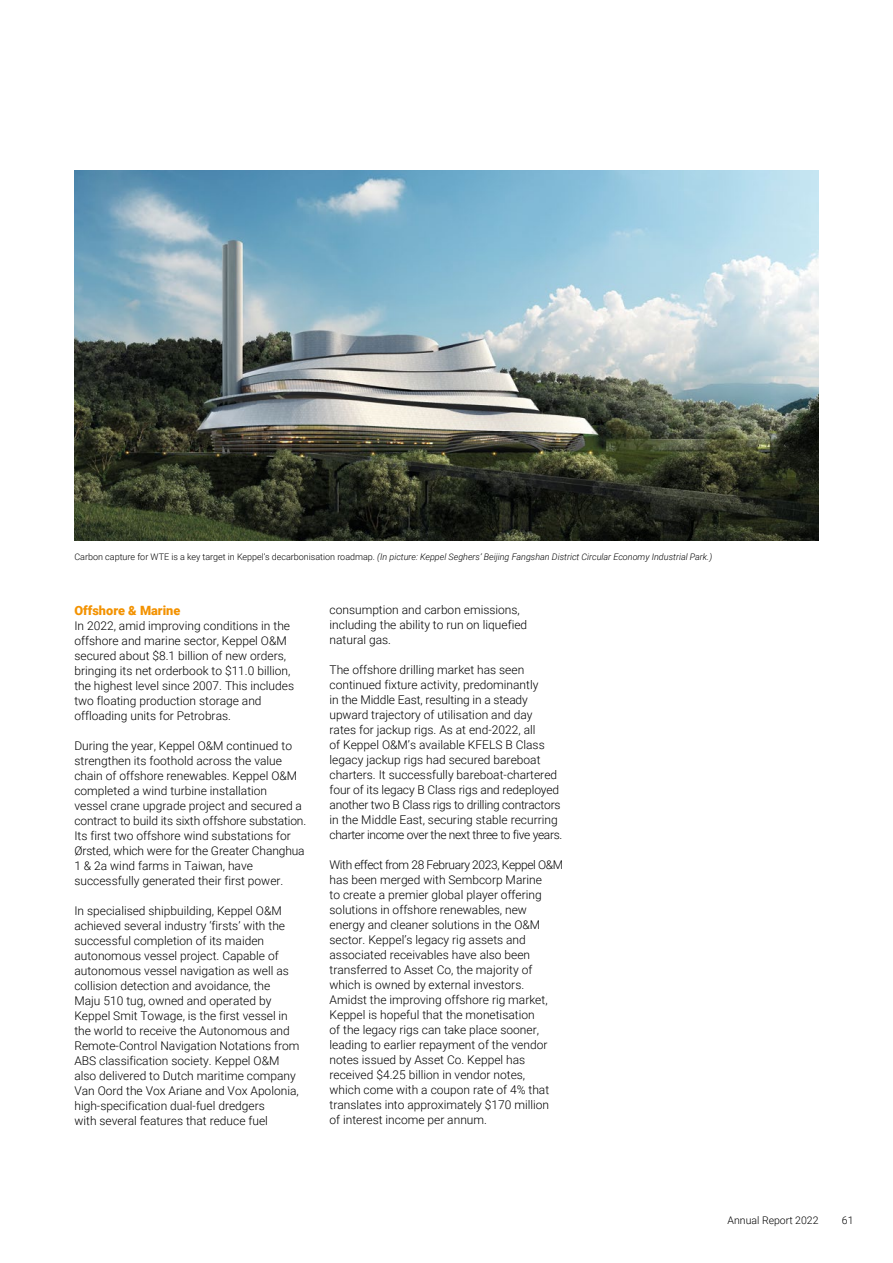
<style>
.page{position:relative;width:893px;height:1263px;background:#fff}
.page>*{position:absolute;margin:0;border:0;box-sizing:border-box;transform-origin:0 0}
.t1{font:900 12.75px "Roboto";color:#f39200}
.t2{font:300 12px/15px "Roboto";color:#000}
.t3{font:300 10.5px "Roboto";color:#000}
.t4{font:italic 300 9px "Roboto";color:#000}
.s1{font-style:normal}
</style>
<div class="page">
<img style="left:74px;top:170px;width:745px;height:371px">
<p class="t4" style="left:74px;top:551px;width:639px"><span class="s1">Carbon capture for WTE is a key target in Keppel’s decarbonisation roadmap.</span> (In picture: Keppel Seghers’ Beijing Fangshan District Circular Economy Industrial Park.)</p>
<p class="t1" style="left:74px;top:601px;width:108px">Offshore &amp; Marine</p>
<p class="t2" style="left:74px;top:617px;width:221px">In 2022, amid improving conditions in the offshore and marine sector, Keppel O&amp;M secured about $8.1 billion of new orders, bringing its net orderbook to $11.0 billion, the highest level since 2007. This includes two floating production storage and offloading units for Petrobras.</p>
<p class="t2" style="left:74px;top:737px;width:233px">During the year, Keppel O&amp;M continued to strengthen its foothold across the value chain of offshore renewables. Keppel O&amp;M completed a wind turbine installation<br>vessel crane upgrade project and secured a contract to build its sixth offshore substation.<br>Its first two offshore wind substations for Ørsted, which were for the Greater Changhua 1 &amp; 2a wind farms in Taiwan, have successfully generated their first power.</p>
<p class="t2" style="left:74px;top:902px;width:226px">In specialised shipbuilding, Keppel O&amp;M achieved several industry ‘firsts’ with the successful completion of its maiden autonomous vessel project. Capable of autonomous vessel navigation as well as collision detection and avoidance, the Maju 510 tug, owned and operated by Keppel Smit Towage, is the first vessel in the world to receive the Autonomous and Remote-Control Navigation Notations from ABS classification society. Keppel O&amp;M also delivered to Dutch maritime company Van Oord the Vox Ariane and Vox Apolonia, high-specification dual-fuel dredgers<br>with several features that reduce fuel</p>
<p class="t2" style="left:330px;top:602px;width:199px">consumption and carbon emissions, including the ability to run on liquefied natural gas.</p>
<p class="t2" style="left:330px;top:662px;width:234px">The offshore drilling market has seen continued fixture activity, predominantly<br>in the Middle East, resulting in a steady upward trajectory of utilisation and day<br>rates for jackup rigs. As at end-2022, all<br>of Keppel O&amp;M’s available KFELS B Class legacy jackup rigs had secured bareboat charters. It successfully bareboat-chartered four of its legacy B Class rigs and redeployed another two B Class rigs to drilling contractors in the Middle East, securing stable recurring charter income over the next three to five years.</p>
<p class="t2" style="left:330px;top:857px;width:235px">With effect from 28 February 2023, Keppel O&amp;M has been merged with Sembcorp Marine<br>to create a premier global player offering solutions in offshore renewables, new energy and cleaner solutions in the O&amp;M sector. Keppel’s legacy rig assets and associated receivables have also been transferred to Asset Co, the majority of which is owned by external investors.<br>Amidst the improving offshore rig market, Keppel is hopeful that the monetisation<br>of the legacy rigs can take place sooner, leading to earlier repayment of the vendor notes issued by Asset Co. Keppel has received $4.25 billion in vendor notes,<br>which come with a coupon rate of 4% that translates into approximately $170 million<br>of interest income per annum.</p>
<p class="t3" style="left:728px;top:1213px;width:92px">Annual Report 2022</p>
<p class="t3" style="left:842px;top:1213px;width:13px">61</p>
</div>
